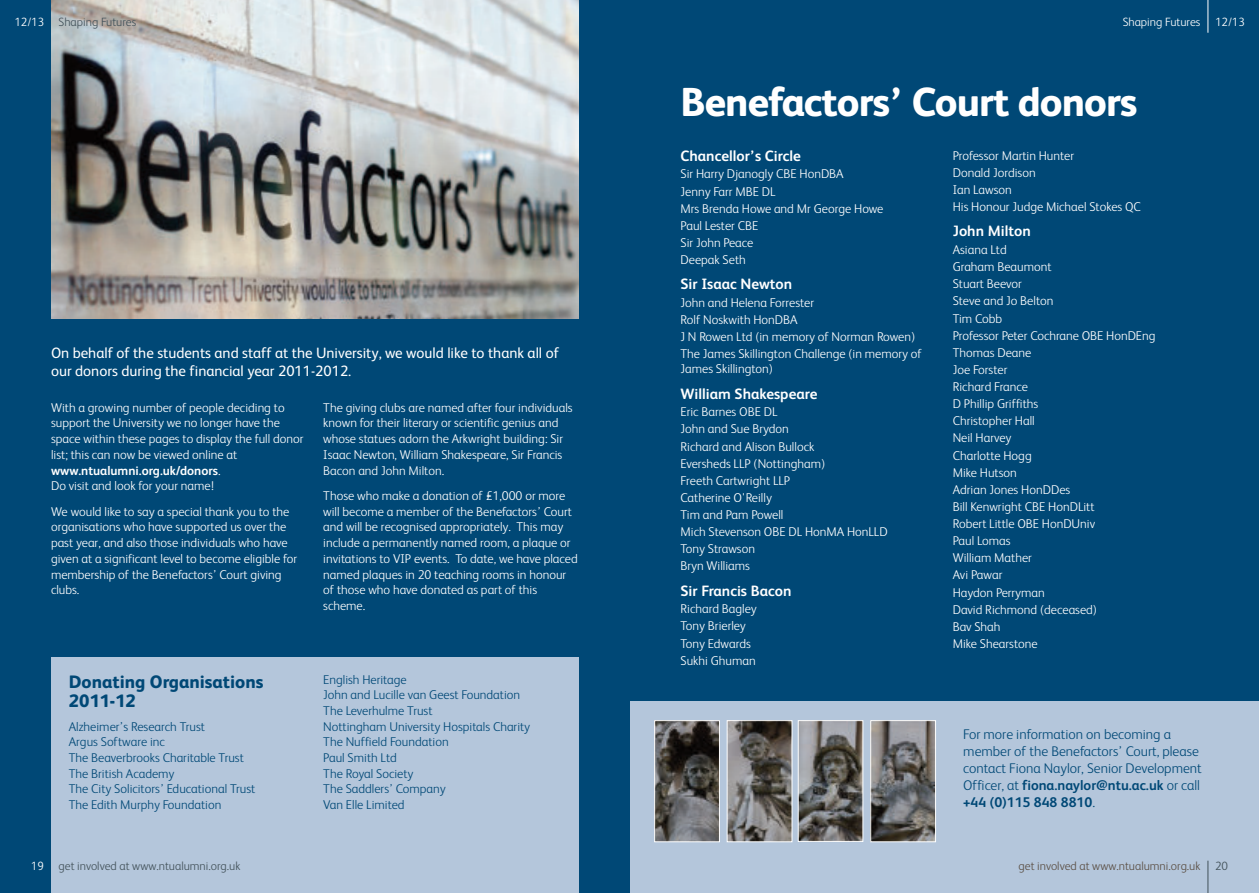
<style>
.page{position:relative;width:1259px;height:893px;background:#004876}
.page>*{position:absolute;margin:0;border:0;box-sizing:border-box;transform-origin:0 0}
.t1{font:800 40.5px "FS Albert";letter-spacing:-.025em;color:#fff}
.t2{font:800 18px/18.8px "FS Albert";color:#004876}
.t3{font:15px/18px "FS Albert";color:#fff}
.t4{font:700 15px "FS Albert";color:#fff}
.t5{font:300 14.1px/16.8px "FS Albert";color:#004876}
.t6{font:300 12.75px/17.1px "FS Albert";color:#fff}
.t7{font:300 12.75px/15.6px "FS Albert";color:#004876}
.t8{font:300 12px "FS Albert";color:#425159}
.t9{font:300 12px "FS Albert";color:#5a4e43}
.t10{font:300 12px "FS Albert";color:#fff}
.s1{font-weight:700}
.s2{color:#fff}
.s3{color:#425159}
</style>
<div class="page">
<div style="left:51px;top:658px;width:527px;height:235px;background:#b4c6db"></div>
<hr style="left:1207px;top:0;width:1px;height:33px;background:#fff">
<img style="left:51px;top:0;width:527px;height:319px">
<div style="left:630px;top:702px;width:629px;height:191px;background:#b4c6db"></div>
<img style="left:656px;top:722px;width:61px;height:118px">
<div style="left:654px;top:720px;width:65px;height:122px;border:1px solid #fff"></div>
<img style="left:729px;top:722px;width:61px;height:118px">
<div style="left:727px;top:720px;width:65px;height:122px;border:1px solid #fff"></div>
<img style="left:800px;top:722px;width:61px;height:118px">
<div style="left:798px;top:720px;width:65px;height:122px;border:1px solid #fff"></div>
<img style="left:872px;top:722px;width:61px;height:118px">
<div style="left:870px;top:720px;width:65px;height:122px;border:1px solid #fff"></div>
<hr style="left:1207px;top:861px;width:1px;height:32px;background:#425159">
<p class="t8" style="left:59px;top:18px;width:79px">Shaping Futures</p>
<p class="t10" style="left:1122px;top:18px;width:79px">Shaping Futures</p>
<p class="t10" style="left:14px;top:18px;width:31px">12/13</p>
<p class="t10" style="left:1215px;top:18px;width:31px">12/13</p>
<p class="t3" style="left:51px;top:345px;width:509px">On behalf of the students and staff at the University, we would like to thank all of our donors during the financial year 2011-2012.</p>
<p class="t6" style="left:51px;top:401px;width:254px;line-height:15.8px">With a growing number of people deciding to support the University we no longer have the space within these pages to display the full donor list; this can now be viewed online at <span class="s1">www.ntualumni.org.uk/donors</span>.<br>Do visit and look for your name!</p>
<p class="t6" style="left:51px;top:505px;width:248px;line-height:15.8px">We would like to say a special thank you to the organisations who have supported us over the past year, and also those individuals who have given at a significant level to become eligible for membership of the Benefactors’ Court giving clubs.</p>
<p class="t6" style="left:323px;top:401px;width:251px;line-height:15.8px">The giving clubs are named after four individuals known for their literary or scientific genius and whose statues adorn the Arkwright building: Sir Isaac Newton, William Shakespeare, Sir Francis Bacon and John Milton.</p>
<p class="t6" style="left:323px;top:489px;width:256px;line-height:15.8px">Those who make a donation of £1,000 or more will become a member of the Benefactors’ Court and will be recognised appropriately. This may include a permanently named room, a plaque or invitations to VIP events. To date, we have placed named plaques in 20 teaching rooms in honour of those who have donated as part of this scheme.</p>
<h2 class="t2" style="left:69px;top:674px;width:196px">Donating Organisations<br>2011-12</h2>
<p class="t7" style="left:69px;top:720px;width:188px">Alzheimer’s Research Trust<br>Argus Software inc<br>The Beaverbrooks Charitable Trust<br>The British Academy<br>The City Solicitors’ Educational Trust<br>The Edith Murphy Foundation</p>
<p class="t8" style="left:31px;top:861px;width:211px"><span class="s2">19</span> get involved at www.ntualumni.org.uk</p>
<p class="t7" style="left:323px;top:673px;width:208px">English Heritage<br>John and Lucille van Geest Foundation<br>The Leverhulme Trust<br>Nottingham University Hospitals Charity<br>The Nuffield Foundation<br>Paul Smith Ltd<br>The Royal Society<br>The Saddlers’ Company<br>Van Elle Limited</p>
<h1 class="t1" style="left:680px;top:86px;width:458px">Benefactors’ Court donors</h1>
<p class="t4" style="left:680px;top:150px;width:122px">Chancellor’s Circle</p>
<p class="t6" style="left:680px;top:167px;width:204px">Sir Harry Djanogly CBE HonDBA<br>Jenny Farr MBE DL<br>Mrs Brenda Howe and Mr George Howe<br>Paul Lester CBE<br>Sir John Peace<br>Deepak Seth</p>
<p class="t4" style="left:680px;top:279px;width:113px">Sir Isaac Newton</p>
<p class="t6" style="left:680px;top:295px;width:243px">John and Helena Forrester<br>Rolf Noskwith HonDBA<br>J N Rowen Ltd (in memory of Norman Rowen)<br>The James Skillington Challenge (in memory of</p>
<p class="t6" style="left:680px;top:362px;width:94px">James Skillington)</p>
<p class="t4" style="left:680px;top:388px;width:138px">William Shakespeare</p>
<p class="t6" style="left:680px;top:405px;width:209px">Eric Barnes OBE DL<br>John and Sue Brydon<br>Richard and Alison Bullock<br>Eversheds LLP (Nottingham)<br>Freeth Cartwright LLP<br>Catherine O'Reilly<br>Tim and Pam Powell<br>Mich Stevenson OBE DL HonMA HonLLD<br>Tony Strawson<br>Bryn Williams</p>
<p class="t4" style="left:680px;top:585px;width:112px">Sir Francis Bacon</p>
<p class="t6" style="left:680px;top:602px;width:78px">Richard Bagley<br>Tony Brierley<br>Tony Edwards<br>Sukhi Ghuman</p>
<p class="t6" style="left:952px;top:148px;width:190px">Professor Martin Hunter<br>Donald Jordison<br>Ian Lawson<br>His Honour Judge Michael Stokes QC</p>
<p class="t4" style="left:952px;top:226px;width:80px">John Milton</p>
<p class="t6" style="left:952px;top:242px;width:204px">Asiana Ltd<br>Graham Beaumont<br>Stuart Beevor<br>Steve and Jo Belton<br>Tim Cobb<br>Professor Peter Cochrane OBE HonDEng<br>Thomas Deane<br>Joe Forster<br>Richard France<br>D Phillip Griffiths<br>Christopher Hall<br>Neil Harvey<br>Charlotte Hogg<br>Mike Hutson<br>Adrian Jones HonDDes<br>Bill Kenwright CBE HonDLitt<br>Robert Little OBE HonDUniv<br>Paul Lomas<br>William Mather<br>Avi Pawar<br>Haydon Perryman<br>David Richmond (deceased)<br>Bav Shah<br>Mike Shearstone</p>
<p class="t5" style="left:963px;top:728px;width:240px">For more information on becoming a member of the Benefactors’ Court, please contact Fiona Naylor, Senior Development Officer, at <span class="s1">fiona.naylor@ntu.ac.uk</span> or call <span class="s1">+44 (0)115 848 8810</span>.</p>
<p class="t9" style="left:1018px;top:862px;width:211px">get involved at www.ntualumni.org.uk <span class="s3">20</span></p>
</div>
